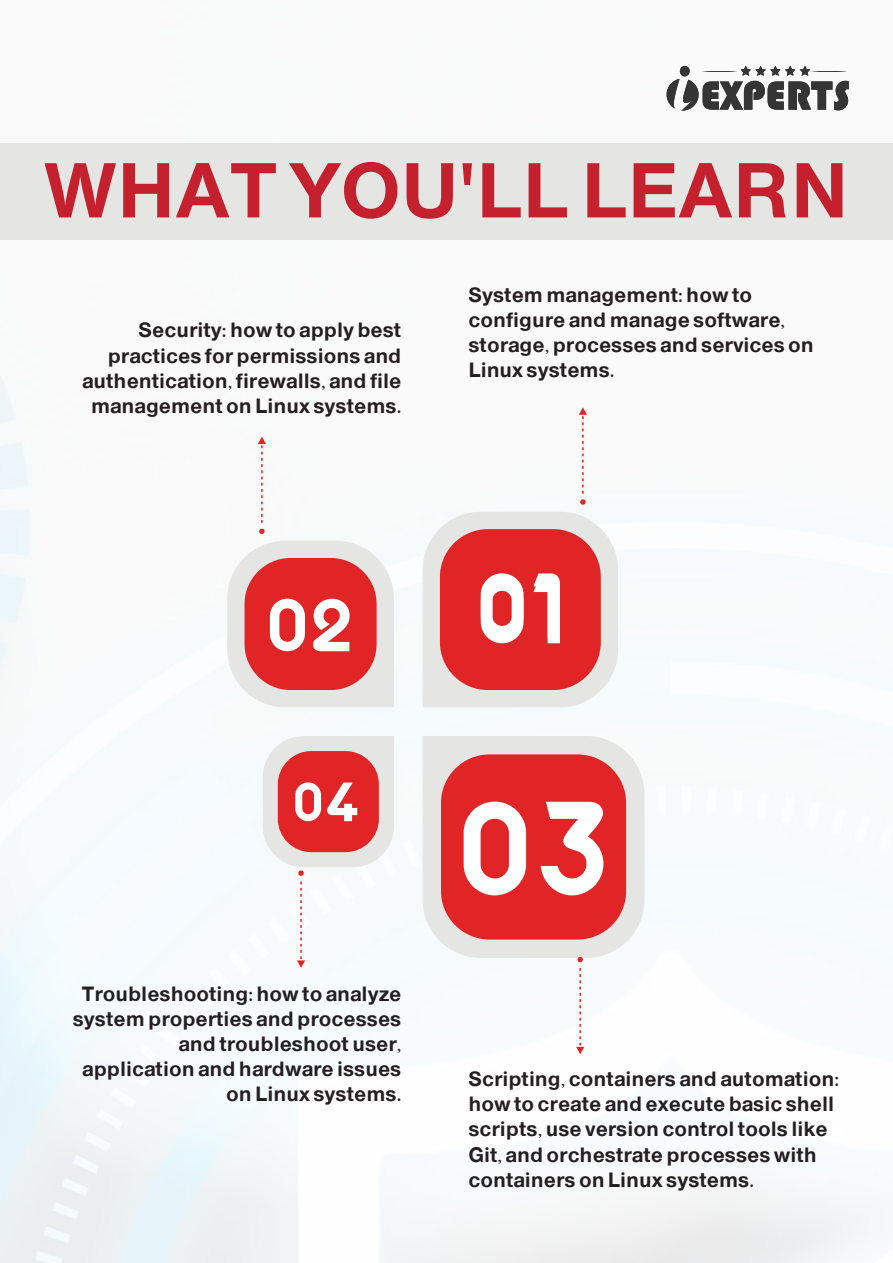
<style>
.page{position:relative;width:893px;height:1263px;background:#fff}
.page>*{position:absolute;margin:0;border:0;box-sizing:border-box;transform-origin:0 0}
.t1{font:141.75px "be IN Black";color:#fdfefe}
.t2{font:97.2px "be IN Black";color:#fdfefe}
.t3{font:79.5px "be IN Black";color:#fdfefe}
.t4{font:78.75px "be IN Black";color:#c4202d}
.t5{font:58.5px "be IN Black";color:#fdfefe}
.t6{font:21px/25.2px "be IN Black";color:#231f20}
</style>
<div class="page">
<div style="left:0;top:143px;width:893px;height:97px;background:#e5e5e4"></div>
<svg style="left:667px;top:66px;width:182px;height:45px"></svg>
<svg style="left:227px;top:541px;width:167px;height:166px"></svg>
<svg style="left:423px;top:512px;width:195px;height:195px;background:#e7e7e7"></svg>
<svg style="left:423px;top:736px;width:221px;height:222px;background:#e7e6e5"></svg>
<div style="left:245px;top:558px;width:132px;height:132px;background:#e12526;border-radius:46px"></div>
<div style="left:440px;top:529px;width:161px;height:161px;background:#e12526;border-radius:48px"></div>
<div style="left:441px;top:754px;width:185px;height:185px;background:#e12526;border-radius:48px"></div>
<svg style="left:579px;top:407px;width:8px;height:98px"></svg>
<svg style="left:258px;top:437px;width:8px;height:97px"></svg>
<svg style="left:576px;top:957px;width:8px;height:97px"></svg>
<svg style="left:263px;top:736px;width:131px;height:232px"></svg>
<h3 class="t4" style="left:44px;top:144px;width:807px">WHAT YOU'LL LEARN</h3>
<p class="t6" style="left:82px;top:318px;width:321px;text-align:right">Security: how to apply best practices for permissions and authentication, firewalls, and file management on Linux systems.</p>
<h3 class="t3" style="left:266px;top:577px;width:89px">٠٢</h3>
<h3 class="t5" style="left:292px;top:767px;width:69px">٠٤</h3>
<p class="t6" style="left:73px;top:981px;width:330px;text-align:right">Troubleshooting: how to analyze system properties and processes and troubleshoot user, application and hardware issues on Linux systems.</p>
<p class="t6" style="left:468px;top:282px;width:347px">System management: how to configure and manage software, storage, processes and services on<br>Linux systems.</p>
<h2 class="t2" style="left:476px;top:547px;width:91px">٠١</h2>
<h1 class="t1" style="left:456px;top:763px;width:156px">٠٣</h1>
<p class="t6" style="left:468px;top:1066px;width:372px">Scripting, containers and automation: how to create and execute basic shell scripts, use version control tools like Git, and orchestrate processes with containers on Linux systems.</p>
</div>
